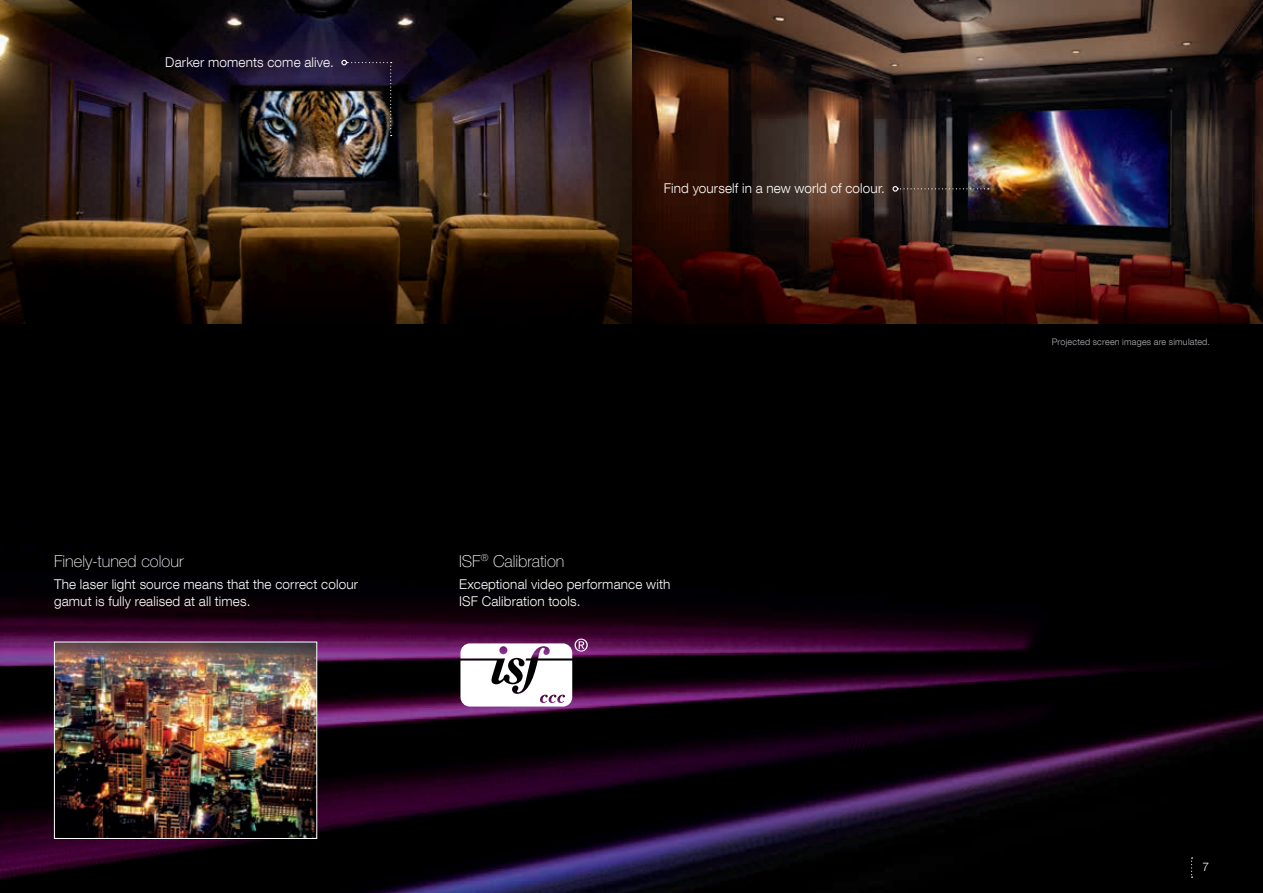
<style>
.page{position:relative;width:1263px;height:893px;background:#fff}
.page>*{position:absolute;margin:0;border:0;box-sizing:border-box;transform-origin:0 0}
.t1{font:100 16.5px "Helvetica Neue LT Pro";color:#fff}
.t2{font:300 13.5px/16.2px "Helvetica Neue LT Com";letter-spacing:.01em;color:#fff}
.t3{font:300 12px "Helvetica Neue LT Com";color:#fff}
.t4{font:300 9px "Helvetica Neue LT Com";letter-spacing:.025em;color:#b2b3b7}
</style>
<div class="page">
<img style="left:0;top:0;width:1263px;height:893px">
<img style="left:0;top:0;width:14px;height:323px">
<img style="left:56px;top:644px;width:259px;height:193px">
<div style="left:54px;top:642px;width:263px;height:197px;border:1px solid #fff"></div>
<img style="left:341px;top:60px;width:51px;height:76px">
<svg style="left:892px;top:186px;width:97px;height:6px"></svg>
<svg style="left:460px;top:639px;width:128px;height:68px"></svg>
<svg style="left:1191px;top:857px;width:1px;height:21px"></svg>
<p class="t2" style="left:165px;top:54px;width:170px">Darker moments come alive.</p>
<p class="t2" style="left:664px;top:180px;width:223px">Find yourself in a new world of colour.</p>
<p class="t1" style="left:54px;top:552px;width:131px">Finely-tuned colour</p>
<p class="t2" style="left:54px;top:576px;width:305px">The laser light source means that the correct colour gamut is fully realised at all times.</p>
<p class="t1" style="left:459px;top:552px;width:107px">ISF<sup>®</sup> Calibration</p>
<p class="t2" style="left:459px;top:576px;width:213px">Exceptional video performance with<br>ISF Calibration tools.</p>
<p class="t4" style="left:1052px;top:336px;width:160px">Projected screen images are simulated.</p>
<p class="t3" style="left:1202px;top:859px;width:8px">7</p>
</div>
